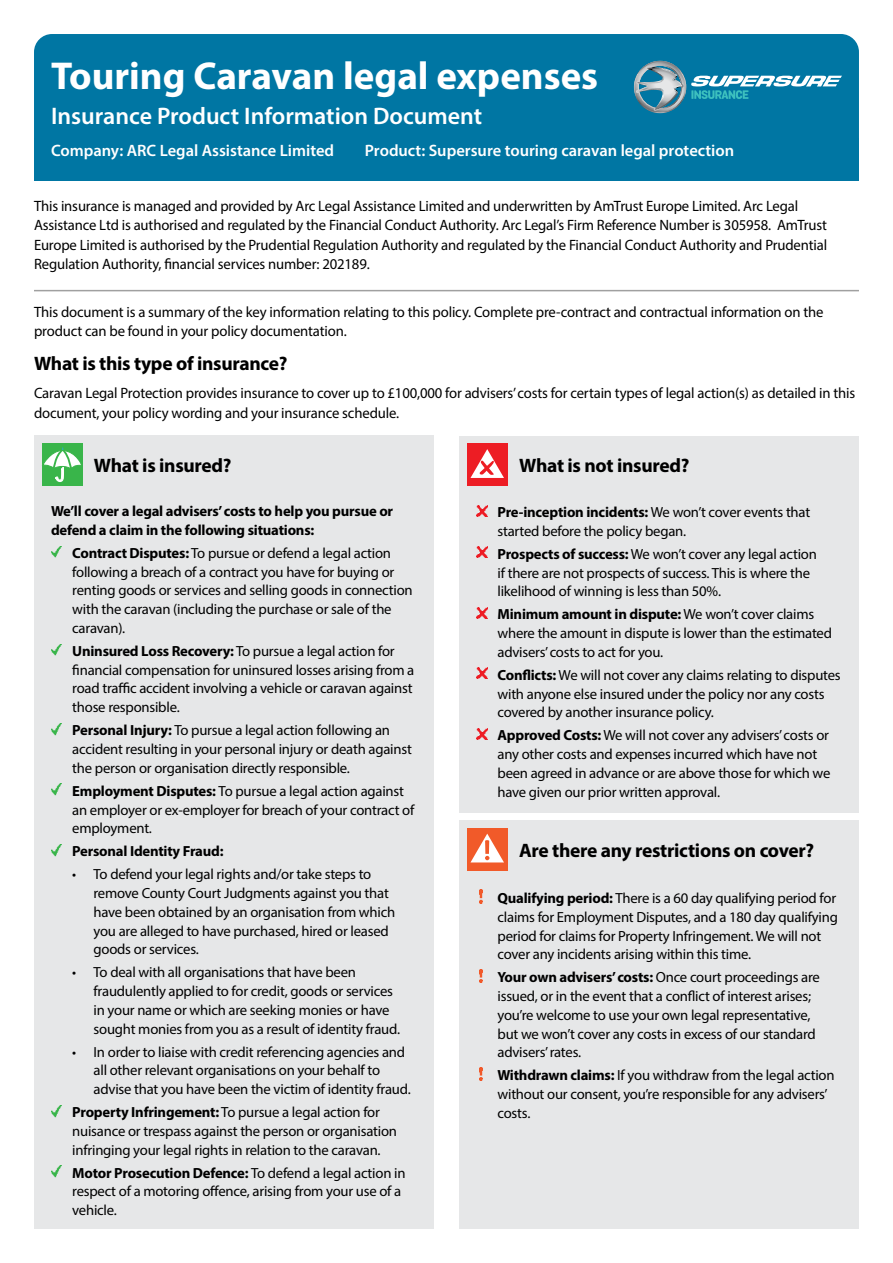
<style>
.page{position:relative;width:893px;height:1263px;background:#fff}
.page>*{position:absolute;margin:0;border:0;box-sizing:border-box;transform-origin:0 0}
.t1{font:700 39px "Myriad Pro";color:#fff}
.t2{font:600 24px "Myriad Pro";color:#fff}
.t3{font:700 19.5px "Myriad Pro";letter-spacing:-.015em;color:#000}
.t4{font:600 16.5px "Myriad Pro";color:#fff}
.t5{font:15px/19.5px "Myriad Pro";letter-spacing:-.01em;color:#000}
.t6{font:14.7px/18.8px "Myriad Pro";letter-spacing:-.015em;color:#000}
.t7{font:700 14.7px/18.8px "Myriad Pro";letter-spacing:-.015em;color:#000}
.s1{font-weight:700}
</style>
<div class="page">
<div style="left:34px;top:436px;width:400px;height:793px;background:#e6e7e8"></div>
<div style="left:459px;top:436px;width:400px;height:377px;background:#e6e7e8"></div>
<div style="left:459px;top:820px;width:400px;height:409px;background:#e6e7e8"></div>
<div style="left:34px;top:34px;width:825px;height:147px;background:#0076a3;border-radius:18px"></div>
<hr style="left:34px;top:290px;width:825px;height:1px;background:#a0a0a0">
<svg style="left:51px;top:546px;width:11px;height:12px"></svg>
<svg style="left:51px;top:644px;width:11px;height:12px"></svg>
<svg style="left:51px;top:723px;width:11px;height:12px"></svg>
<svg style="left:51px;top:784px;width:11px;height:12px"></svg>
<svg style="left:51px;top:844px;width:11px;height:12px"></svg>
<svg style="left:51px;top:1105px;width:11px;height:12px"></svg>
<svg style="left:51px;top:1166px;width:11px;height:11px"></svg>
<div style="left:42px;top:443px;width:41px;height:43px;background:#39b54a"></div>
<svg style="left:44px;top:447px;width:37px;height:35px"></svg>
<div style="left:467px;top:443px;width:41px;height:43px;background:#ed1d24"></div>
<svg style="left:470px;top:449px;width:34px;height:29px"></svg>
<svg style="left:476px;top:505px;width:11px;height:11px"></svg>
<svg style="left:476px;top:547px;width:11px;height:11px"></svg>
<svg style="left:476px;top:607px;width:11px;height:11px"></svg>
<svg style="left:476px;top:668px;width:11px;height:11px"></svg>
<svg style="left:476px;top:728px;width:11px;height:11px"></svg>
<div style="left:467px;top:828px;width:41px;height:42px;background:#f15a29"></div>
<svg style="left:471px;top:834px;width:33px;height:28px"></svg>
<svg style="left:479px;top:890px;width:4px;height:13px"></svg>
<svg style="left:479px;top:969px;width:4px;height:13px"></svg>
<svg style="left:479px;top:1067px;width:4px;height:13px"></svg>
<svg style="left:634px;top:61px;width:208px;height:52px"></svg>
<h1 class="t1" style="left:51px;top:50px;width:549px">Touring Caravan legal expenses</h1>
<h2 class="t2" style="left:51px;top:100px;width:433px">Insurance Product Information Document</h2>
<p class="t4" style="left:51px;top:140px;width:285px">Company: ARC Legal Assistance Limited</p>
<p class="t4" style="left:365px;top:140px;width:371px">Product: Supersure touring caravan legal protection</p>
<p class="t5" style="left:34px;top:196px;width:795px">This insurance is managed and provided by Arc Legal Assistance Limited and underwritten by AmTrust Europe Limited. Arc Legal Assistance Ltd is authorised and regulated by the Financial Conduct Authority. Arc Legal’s Firm Reference Number is 305958. AmTrust Europe Limited is authorised by the Prudential Regulation Authority and regulated by the Financial Conduct Authority and Prudential Regulation Authority, financial services number: 202189.</p>
<p class="t5" style="left:34px;top:302px;width:791px">This document is a summary of the key information relating to this policy. Complete pre-contract and contractual information on the product can be found in your policy documentation.</p>
<h3 class="t3" style="left:34px;top:351px;width:255px">What is this type of insurance?</h3>
<p class="t5" style="left:34px;top:383px;width:823px">Caravan Legal Protection provides insurance to cover up to £100,000 for advisers’ costs for certain types of legal action(s) as detailed in this document, your policy wording and your insurance schedule.</p>
<h3 class="t3" style="left:94px;top:453px;width:139px">What is insured?</h3>
<h3 class="t3" style="left:519px;top:453px;width:172px">What is not insured?</h3>
<p class="t6" style="left:497px;top:502px;width:314px"><span class="s1">Pre-inception incidents:</span> We won’t cover events that started before the policy began.</p>
<p class="t6" style="left:497px;top:544px;width:321px"><span class="s1">Prospects of success:</span> We won’t cover any legal action if there are not prospects of success. This is where the likelihood of winning is less than 50%.</p>
<p class="t6" style="left:497px;top:605px;width:336px"><span class="s1">Minimum amount in dispute:</span> We won’t cover claims where the amount in dispute is lower than the estimated advisers’ costs to act for you.</p>
<p class="t6" style="left:497px;top:665px;width:345px"><span class="s1">Conflicts:</span> We will not cover any claims relating to disputes with anyone else insured under the policy nor any costs covered by another insurance policy.</p>
<p class="t6" style="left:497px;top:726px;width:334px"><span class="s1">Approved Costs:</span> We will not cover any advisers’ costs or any other costs and expenses incurred which have not been agreed in advance or are above those for which we have given our prior written approval.</p>
<p class="t7" style="left:51px;top:501px;width:344px">We’ll cover a legal advisers’ costs to help you pursue or defend a claim in the following situations:</p>
<p class="t6" style="left:72px;top:543px;width:342px"><span class="s1">Contract Disputes:</span> To pursue or defend a legal action following a breach of a contract you have for buying or renting goods or services and selling goods in connection with the caravan (including the purchase or sale of the caravan).</p>
<p class="t6" style="left:72px;top:641px;width:344px"><span class="s1">Uninsured Loss Recovery:</span> To pursue a legal action for financial compensation for uninsured losses arising from a road traffic accident involving a vehicle or caravan against those responsible.</p>
<p class="t6" style="left:72px;top:721px;width:341px"><span class="s1">Personal Injury:</span> To pursue a legal action following an accident resulting in your personal injury or death against the person or organisation directly responsible.</p>
<p class="t6" style="left:72px;top:781px;width:344px"><span class="s1">Employment Disputes:</span> To pursue a legal action against an employer or ex-employer for breach of your contract of employment.</p>
<p class="t7" style="left:72px;top:841px;width:153px">Personal Identity Fraud:</p>
<p class="t6" style="left:94px;top:865px;width:303px;text-indent:-21px">• To defend your legal rights and/or take steps to remove County Court Judgments against you that have been obtained by an organisation from which you are alleged to have purchased, hired or leased goods or services.</p>
<p class="t6" style="left:94px;top:963px;width:308px;text-indent:-21px">• To deal with all organisations that have been fraudulently applied to for credit, goods or services in your name or which are seeking monies or have sought monies from you as a result of identity fraud.</p>
<p class="t6" style="left:94px;top:1042px;width:319px;text-indent:-21px">• In order to liaise with credit referencing agencies and all other relevant organisations on your behalf to advise that you have been the victim of identity fraud.</p>
<p class="t6" style="left:72px;top:1102px;width:326px"><span class="s1">Property Infringement:</span> To pursue a legal action for nuisance or trespass against the person or organisation infringing your legal rights in relation to the caravan.</p>
<p class="t6" style="left:72px;top:1163px;width:335px"><span class="s1">Motor Prosecution Defence:</span> To defend a legal action in respect of a motoring offence, arising from your use of a vehicle.</p>
<h3 class="t3" style="left:519px;top:837px;width:297px">Are there any restrictions on cover?</h3>
<p class="t6" style="left:497px;top:889px;width:342px"><span class="s1">Qualifying period:</span> There is a 60 day qualifying period for claims for Employment Disputes, and a 180 day qualifying period for claims for Property Infringement. We will not cover any incidents arising within this time.</p>
<p class="t6" style="left:497px;top:968px;width:324px"><span class="s1">Your own advisers’ costs:</span> Once court proceedings are issued, or in the event that a conflict of interest arises; you’re welcome to use your own legal representative, but we won’t cover any costs in excess of our standard advisers’ rates.</p>
<p class="t6" style="left:497px;top:1066px;width:339px"><span class="s1">Withdrawn claims:</span> If you withdraw from the legal action without our consent, you’re responsible for any advisers’ costs.</p>
</div>
